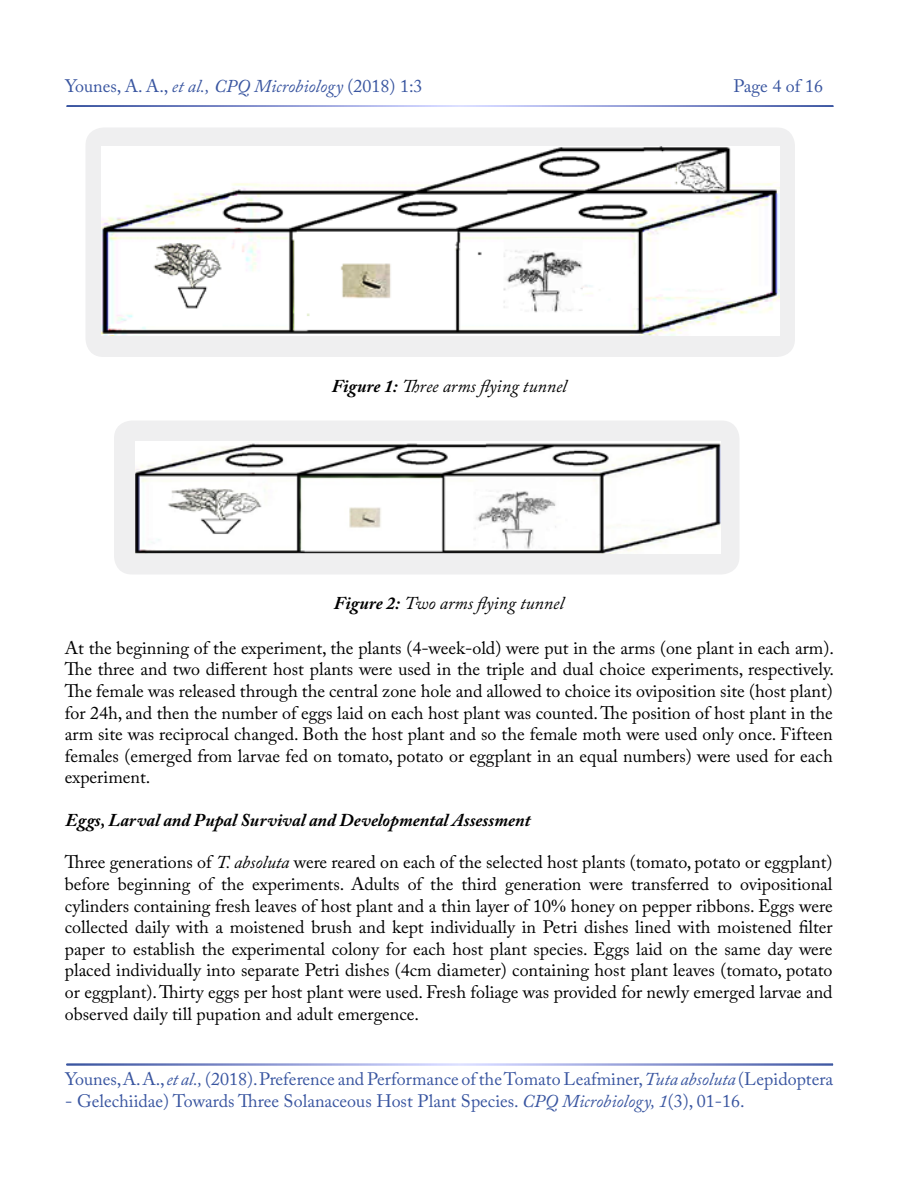
<style>
.page{position:relative;width:900px;height:1200px;background:#fff}
.page>*{position:absolute;margin:0;border:0;box-sizing:border-box;transform-origin:0 0}
.t1{font:18px/21.6px "Adobe Caslon Pro";color:#000;text-align:justify}
.t2{font:18px "Adobe Caslon Pro";color:#3955a0}
.t3{font:italic 18px "Adobe Caslon Pro";color:#000}
.t4{font:italic 700 18px "Adobe Caslon Pro";color:#000}
.s1{font-style:italic}
.s2{font-weight:700}
.s3{font-family:"Times New Roman"}
</style>
<div class="page">
<div style="left:86px;top:128px;width:709px;height:229px;background:#efeff0;border-radius:18px"></div>
<img style="left:102px;top:146px;width:678px;height:189px">
<div style="left:114px;top:421px;width:626px;height:154px;background:#efeff0;border-radius:18px"></div>
<img style="left:136px;top:441px;width:585px;height:113px">
<p class="t2" style="left:65px;top:75px;width:359px">Younes, A. A., <span class="s1">et al., CPQ Microbiology</span> (2018) 1:3</p>
<p class="t2" style="left:733px;top:75px;width:91px">Page 4 of 16</p>
<p class="t3" style="left:332px;top:376px;width:237px"><span class="s2">Figure 1:</span> Three arms flying tunnel</p>
<p class="t3" style="left:334px;top:592px;width:231px"><span class="s2">Figure 2:</span> Two arms flying tunnel</p>
<p class="t1" style="left:65px;top:637px;width:771px">At the beginning of the experiment, the plants (4-week-old) were put in the arms (one plant in each arm).<br>The three and two different host plants were used in the triple and dual choice experiments, respectively.<br>The female was released through the central zone hole and allowed to choice its oviposition site (host plant) for 24h, and then the number of eggs laid on each host plant was counted. The position of host plant in the arm site was reciprocal changed. Both the host plant and so the female moth were used only once. Fifteen females (emerged from larvae fed on tomato, potato or eggplant in an equal numbers) were used for each experiment.</p>
<p class="t4" style="left:66px;top:809px;width:466px">Eggs, Larval and Pupal Survival and Developmental Assessment</p>
<p class="t1" style="left:65px;top:851px;width:769px">Three generations of <span class="s1">T. absoluta</span> were reared on each of the selected host plants (tomato, potato or eggplant) before beginning of the experiments. Adults of the third generation were transferred to ovipositional cylinders containing fresh leaves of host plant and a thin layer of 10<span class="s3">%</span> honey on pepper ribbons. Eggs were collected daily with a moistened brush and kept individually in Petri dishes lined with moistened filter paper to establish the experimental colony for each host plant species. Eggs laid on the same day were placed individually into separate Petri dishes (4cm diameter) containing host plant leaves (tomato, potato or eggplant). Thirty eggs per host plant were used. Fresh foliage was provided for newly emerged larvae and observed daily till pupation and adult emergence.</p>
<p class="t2" style="left:65px;top:1069px;width:769px">Younes, A. A., <span class="s1">et al.,</span> (2018). Preference and Performance of the Tomato Leafminer, <span class="s1">Tuta absoluta</span> (Lepidoptera</p>
<p class="t2" style="left:65px;top:1090px;width:681px">- Gelechiidae) Towards Three Solanaceous Host Plant Species. <span class="s1">CPQ Microbiology, 1</span>(3), 01-16.</p>
</div>
